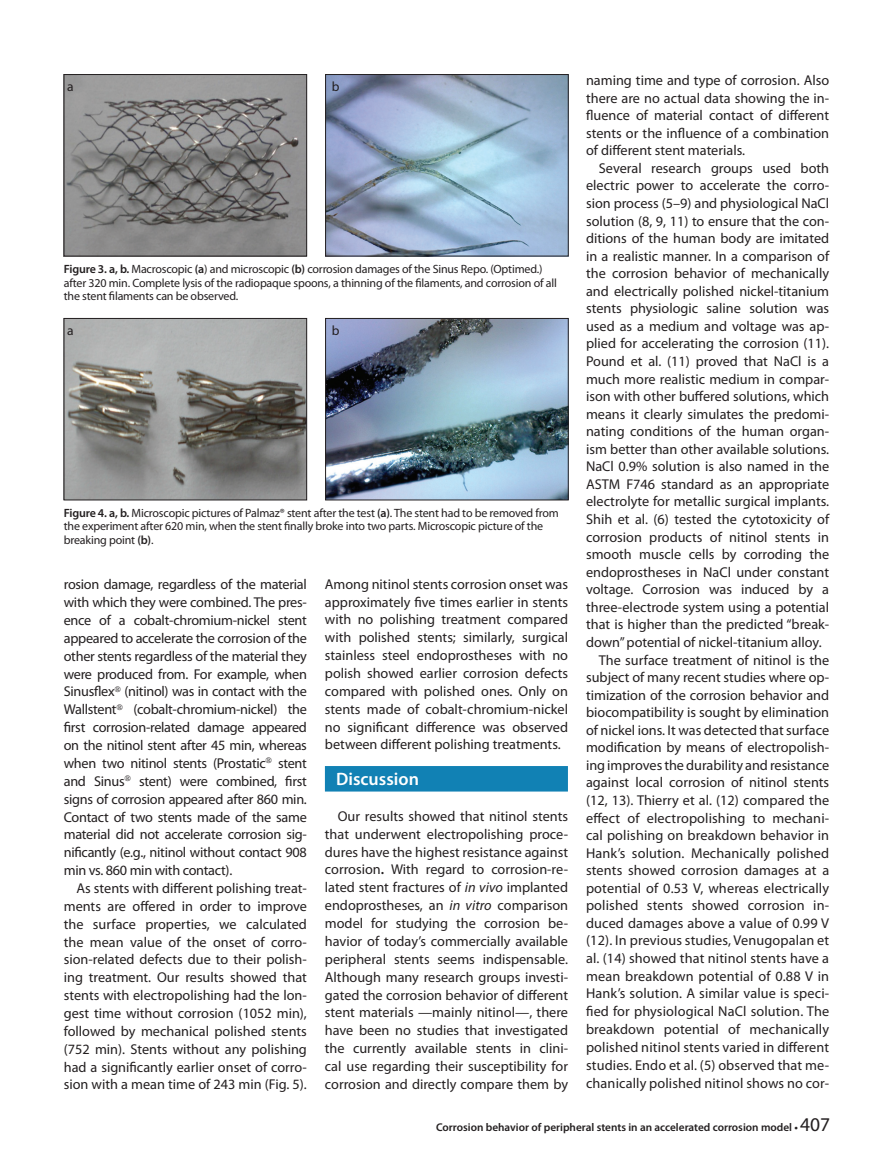
<style>
.page{position:relative;width:893px;height:1170px;background:#fff}
.page>*{position:absolute;margin:0;border:0;box-sizing:border-box;transform-origin:0 0}
.t1{font:600 18px "Myriad Pro";color:#fff}
.t2{font:14.25px/17.5px "Myriad Pro";color:#231f20;text-align:justify}
.t3{font:13.5px "Myriad Pro";color:#231f20}
.t4{font:12px/13.5px "Myriad Pro";letter-spacing:-.015em;color:#231f20}
.t5{font:600 11.25px "Myriad Pro";color:#231f20}
.s1{font-weight:400;font-size:19.5px}
.s2{font-weight:600}
.s3{font-style:italic}
</style>
<div class="page">
<div style="left:325px;top:766px;width:243px;height:25px;background:#1181b4"></div>
<img style="left:66px;top:76px;width:239px;height:178px">
<div style="left:64px;top:74px;width:243px;height:182px;border:1px solid #231f20"></div>
<img style="left:327px;top:76px;width:239px;height:178px">
<div style="left:325px;top:74px;width:243px;height:182px;border:1px solid #231f20"></div>
<img style="left:66px;top:320px;width:239px;height:178px">
<div style="left:64px;top:318px;width:243px;height:182px;border:1px solid #231f20"></div>
<img style="left:327px;top:320px;width:239px;height:178px">
<div style="left:325px;top:318px;width:243px;height:182px;border:1px solid #231f20"></div>
<p class="t2" style="left:586px;top:71px;width:245px">naming time and type of corrosion. Also there are no actual data showing the in&shy;fluence of material contact of different stents or the influence of a combination of different stent materials.</p>
<p class="t2" style="left:586px;top:159px;width:245px;text-indent:13px">Several research groups used both electric power to accelerate the corro&shy;sion process (5–9) and physiological NaCl solution (8, 9, 11) to ensure that the con&shy;ditions of the human body are imitated in a realistic manner. In a comparison of the corrosion behavior of mechanically and electrically polished nickel-titanium stents physiologic saline solution was used as a medium and voltage was ap&shy;plied for accelerating the corrosion (11).<br>Pound et al. (11) proved that NaCl is a much more realistic medium in compar&shy;ison with other buffered solutions, which means it clearly simulates the predomi&shy;nating conditions of the human organ&shy;ism better than other available solutions.<br>NaCl 0.9% solution is also named in the ASTM F746 standard as an appropriate electrolyte for metallic surgical implants.<br>Shih et al. (6) tested the cytotoxicity of corrosion products of nitinol stents in smooth muscle cells by corroding the endoprostheses in NaCl under constant voltage. Corrosion was induced by a three-electrode system using a potential that is higher than the predicted “break&shy;down” potential of nickel-titanium alloy.</p>
<p class="t2" style="left:586px;top:650px;width:245px;text-indent:13px">The surface treatment of nitinol is the subject of many recent studies where op&shy;timization of the corrosion behavior and biocompatibility is sought by elimination of nickel ions. It was detected that surface modification by means of electropolish&shy;ing improves the durability and resistance against local corrosion of nitinol stents (12, 13). Thierry et al. (12) compared the effect of electropolishing to mechani&shy;cal polishing on breakdown behavior in Hank’s solution. Mechanically polished stents showed corrosion damages at a potential of 0.53 V, whereas electrically polished stents showed corrosion in&shy;duced damages above a value of 0.99 V (12). In previous studies, Venugopalan et al. (14) showed that nitinol stents have a mean breakdown potential of 0.88 V in Hank’s solution. A similar value is speci&shy;fied for physiological NaCl solution. The breakdown potential of mechanically polished nitinol stents varied in different studies. Endo et al. (5) observed that me&shy;chanically polished nitinol shows no cor-</p>
<p class="t5" style="left:436px;top:1120px;width:396px">Corrosion behavior of peripheral stents in an accelerated corrosion model • <span class="s1">407</span></p>
<p class="t3" style="left:67px;top:79px;width:8px">a</p>
<p class="t3" style="left:332px;top:79px;width:9px">b</p>
<p class="t4" style="left:64px;top:262px;width:480px"><span class="s2">Figure 3. a, b.</span> Macroscopic <span class="s2">(a</span>) and microscopic <span class="s2">(b)</span> corrosion damages of the Sinus Repo. (Optimed.)</p>
<p class="t4" style="left:64px;top:275px;width:495px">after 320 min. Complete lysis of the radiopaque spoons, a thinning of the filaments, and corrosion of all</p>
<p class="t4" style="left:64px;top:289px;width:176px">the stent filaments can be observed.</p>
<p class="t3" style="left:67px;top:322px;width:8px">a</p>
<p class="t3" style="left:332px;top:322px;width:9px">b</p>
<p class="t4" style="left:64px;top:506px;width:497px"><span class="s2">Figure 4. a, b.</span> Microscopic pictures of Palmaz® stent after the test <span class="s2">(a)</span>. The stent had to be removed from the experiment after 620 min, when the stent finally broke into two parts. Microscopic picture of the breaking point <span class="s2">(b)</span>.</p>
<p class="t2" style="left:64px;top:574px;width:245px">rosion damage, regardless of the material with which they were combined. The pres&shy;ence of a cobalt-chromium-nickel stent appeared to accelerate the corrosion of the other stents regardless of the material they were produced from. For example, when Sinusflex➔ (nitinol) was in contact with the Wallstent➔ (cobalt-chromium-nickel) the first corrosion-related damage appeared on the nitinol stent after 45 min, whereas when two nitinol stents (Prostatic➔ stent and Sinus➔ stent) were combined, first signs of corrosion appeared after 860 min.<br>Contact of two stents made of the same material did not accelerate corrosion sig&shy;nificantly (e.g., nitinol without contact 908 min vs. 860 min with contact).</p>
<p class="t2" style="left:64px;top:878px;width:245px;text-indent:13px">As stents with different polishing treat&shy;ments are offered in order to improve the surface properties, we calculated the mean value of the onset of corro&shy;sion-related defects due to their polish&shy;ing treatment. Our results showed that stents with electropolishing had the lon&shy;gest time without corrosion (1052 min), followed by mechanical polished stents (752 min). Stents without any polishing had a significantly earlier onset of corro&shy;sion with a mean time of 243 min (Fig. 5).</p>
<p class="t2" style="left:325px;top:574px;width:245px">Among nitinol stents corrosion onset was approximately five times earlier in stents with no polishing treatment compared with polished stents; similarly, surgical stainless steel endoprostheses with no polish showed earlier corrosion defects compared with polished ones. Only on stents made of cobalt-chromium-nickel no significant difference was observed between different polishing treatments.</p>
<p class="t1" style="left:336px;top:767px;width:84px">Discussion</p>
<p class="t2" style="left:325px;top:806px;width:245px;text-indent:13px">Our results showed that nitinol stents that underwent electropolishing proce&shy;dures have the highest resistance against corrosion<span class="s2">.</span> With regard to corrosion-re&shy;lated stent fractures of <span class="s3">in vivo</span> implanted endoprostheses, an <span class="s3">in vitro</span> comparison model for studying the corrosion be&shy;havior of today’s commercially available peripheral stents seems indispensable.<br>Although many research groups investi&shy;gated the corrosion behavior of different stent materials —mainly nitinol—, there have been no studies that investigated the currently available stents in clini&shy;cal use regarding their susceptibility for corrosion and directly compare them by</p>
</div>
